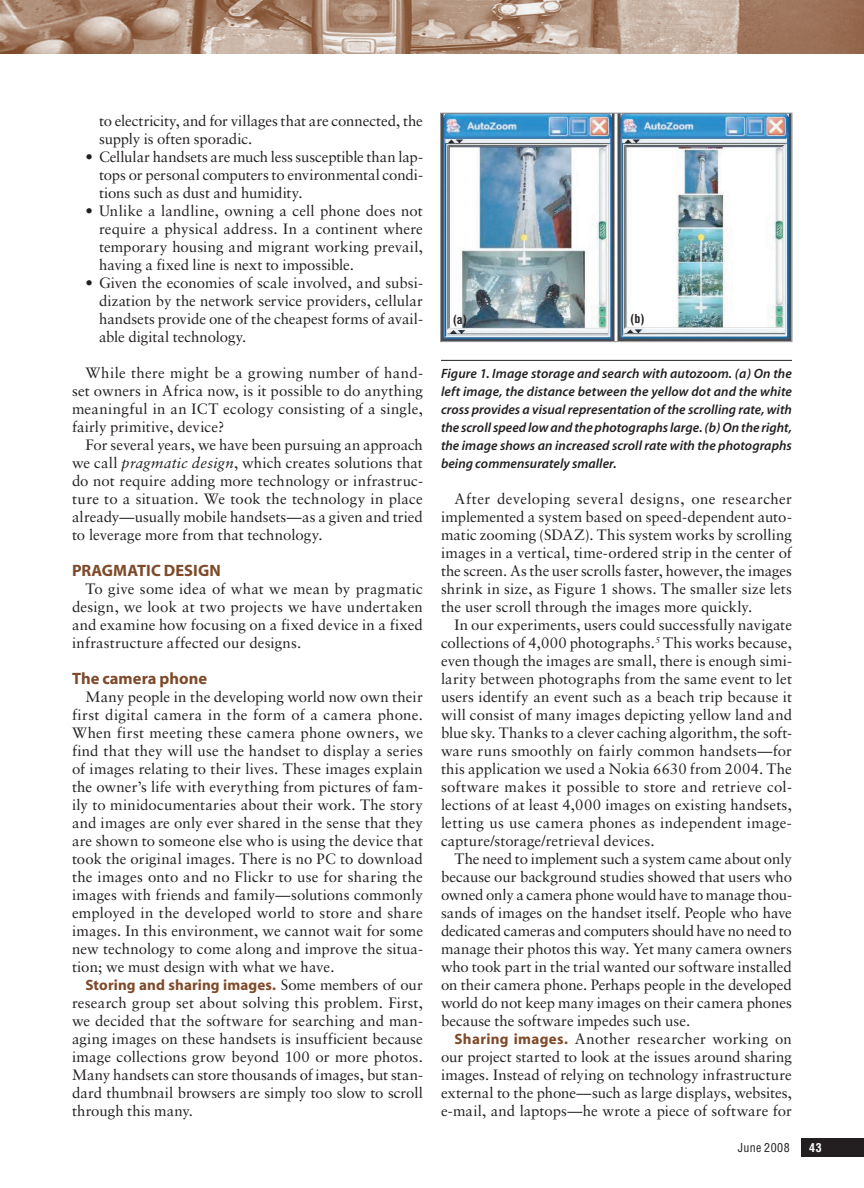
<style>
.page{position:relative;width:864px;height:1188px;background:#fff}
.page>*{position:absolute;margin:0;border:0;box-sizing:border-box;transform-origin:0 0}
.t1{font:16.5px "Myriad MM";letter-spacing:.005em;color:#7e4a2a}
.t2{font:15px/18px "Sabon";color:#231f20;text-align:justify}
.t3{font:15px "Myriad MM";letter-spacing:.01em;color:#7e4a2a}
.t4{font:italic 13.5px/18px "Myriad MM";letter-spacing:.005em;color:#231f20;text-align:justify}
.t5{font:condensed 12px "Helvetica";letter-spacing:.03em;color:#231f20}
.t6{font:700 condensed 12px "Helvetica";color:#231f20}
.t7{font:700 condensed 12px "Helvetica";color:#fff}
.s1{font-style:italic}
.s2{font-family:"Sabon";color:#231f20}
.s3{font-family:"Myriad MM";color:#7e4a2a}
</style>
<div class="page">
<div style="left:801px;top:1138px;width:63px;height:19px;background:#231f20"></div>
<img style="left:0;top:0;width:864px;height:54px">
<img style="left:442px;top:115px;width:348px;height:225px">
<div style="left:440px;top:113px;width:352px;height:229px;border:1px solid #939598"></div>
<hr style="left:441px;top:360px;width:351px;height:1px;background:#231f20">
<p class="t2" style="left:99px;top:112px;width:325px">to electricity, and for villages that are connected, the supply is often sporadic.</p>
<p class="t2" style="left:99px;top:148px;width:326px;text-indent:-14px">• Cellular handsets are much less susceptible than lap&shy;tops or personal computers to environmental condi&shy;tions such as dust and humidity.</p>
<p class="t2" style="left:99px;top:202px;width:325px;text-indent:-14px">• Unlike a landline, owning a cell phone does not require a physical address. In a continent where temporary housing and migrant working prevail, having a fixed line is next to impossible.</p>
<p class="t2" style="left:99px;top:274px;width:326px;text-indent:-14px">• Given the economies of scale involved, and subsi&shy;dization by the network service providers, cellular handsets provide one of the cheapest forms of avail&shy;able digital technology.</p>
<p class="t2" style="left:72px;top:364px;width:353px;text-indent:14px">While there might be a growing number of hand&shy;set owners in Africa now, is it possible to do anything meaningful in an ICT ecology consisting of a single, fairly primitive, device?</p>
<p class="t2" style="left:72px;top:436px;width:353px;text-indent:14px">For several years, we have been pursuing an approach we call <span class="s1">pragmatic design</span>, which creates solutions that do not require adding more technology or infrastruc&shy;ture to a situation. We took the technology in place already—usually mobile handsets—as a given and tried to leverage more from that technology.</p>
<p class="t1" style="left:72px;top:563px;width:150px">Pragmatic Design</p>
<p class="t2" style="left:72px;top:580px;width:352px;text-indent:14px">To give some idea of what we mean by pragmatic design, we look at two projects we have undertaken and examine how focusing on a fixed device in a fixed infrastructure affected our designs.</p>
<p class="t1" style="left:72px;top:671px;width:137px">The camera phone</p>
<p class="t2" style="left:72px;top:688px;width:353px;text-indent:14px">Many people in the developing world now own their first digital camera in the form of a camera phone.<br>When first meeting these camera phone owners, we find that they will use the handset to display a series of images relating to their lives. These images explain the owner’s life with everything from pictures of fam&shy;ily to minidocumentaries about their work. The story and images are only ever shared in the sense that they are shown to someone else who is using the device that took the original images. There is no PC to download the images onto and no Flickr to use for sharing the images with friends and family—solutions commonly employed in the developed world to store and share images. In this environment, we cannot wait for some new technology to come along and improve the situa&shy;tion; we must design with what we have.</p>
<p class="t3" style="left:86px;top:978px;width:339px">Storing and sharing images. <span class="s2">Some members of our</span></p>
<p class="t2" style="left:72px;top:994px;width:353px">research group set about solving this problem. First, we decided that the software for searching and man&shy;aging images on these handsets is insufficient because image collections grow beyond 100 or more photos.<br>Many handsets can store thousands of images, but stan&shy;dard thumbnail browsers are simply too slow to scroll through this many.</p>
<p class="t6" style="left:453px;top:313px;width:15px">(a)</p>
<p class="t6" style="left:630px;top:312px;width:15px">(b)</p>
<p class="t4" style="left:441px;top:365px;width:352px">Figure 1. Image storage and search with autozoom. (a) On the left image, the distance between the yellow dot and the white cross provides a visual representation of the scrolling rate, with the scroll speed low and the photographs large. (b) On the right, the image shows an increased scroll rate with the photographs being commensurately smaller.</p>
<p class="t2" style="left:441px;top:490px;width:353px;text-indent:14px">After developing several designs, one researcher implemented a system based on speed-dependent auto&shy;matic zooming (SDAZ). This system works by scrolling images in a vertical, time-ordered strip in the center of the screen. As the user scrolls faster, however, the images shrink in size, as Figure 1 shows. The smaller size lets the user scroll through the images more quickly.</p>
<p class="t2" style="left:441px;top:616px;width:353px;text-indent:14px">In our experiments, users could successfully navigate collections of 4,000 photographs.<sup>5</sup> This works because, even though the images are small, there is enough simi&shy;larity between photographs from the same event to let users identify an event such as a beach trip because it will consist of many images depicting yellow land and blue sky. Thanks to a clever caching algorithm, the soft&shy;ware runs smoothly on fairly common handsets—for this application we used a Nokia 6630 from 2004. The software makes it possible to store and retrieve col&shy;lections of at least 4,000 images on existing handsets, letting us use camera phones as independent image&shy;capture/storage/retrieval devices.</p>
<p class="t2" style="left:441px;top:850px;width:353px;text-indent:14px">The need to implement such a system came about only because our background studies showed that users who owned only a camera phone would have to manage thou&shy;sands of images on the handset itself. People who have dedicated cameras and computers should have no need to manage their photos this way. Yet many camera owners who took part in the trial wanted our software installed on their camera phone. Perhaps people in the developed world do not keep many images on their camera phones because the software impedes such use.</p>
<p class="t2" style="left:441px;top:1030px;width:353px;text-indent:14px"><span class="s3">Sharing images.</span> Another researcher working on our project started to look at the issues around sharing images. Instead of relying on technology infrastructure external to the phone—such as large displays, websites, e-mail, and laptops—he wrote a piece of software for</p>
<p class="t5" style="left:738px;top:1140px;width:53px">June 2008</p>
<p class="t7" style="left:809px;top:1140px;width:14px">43</p>
</div>
